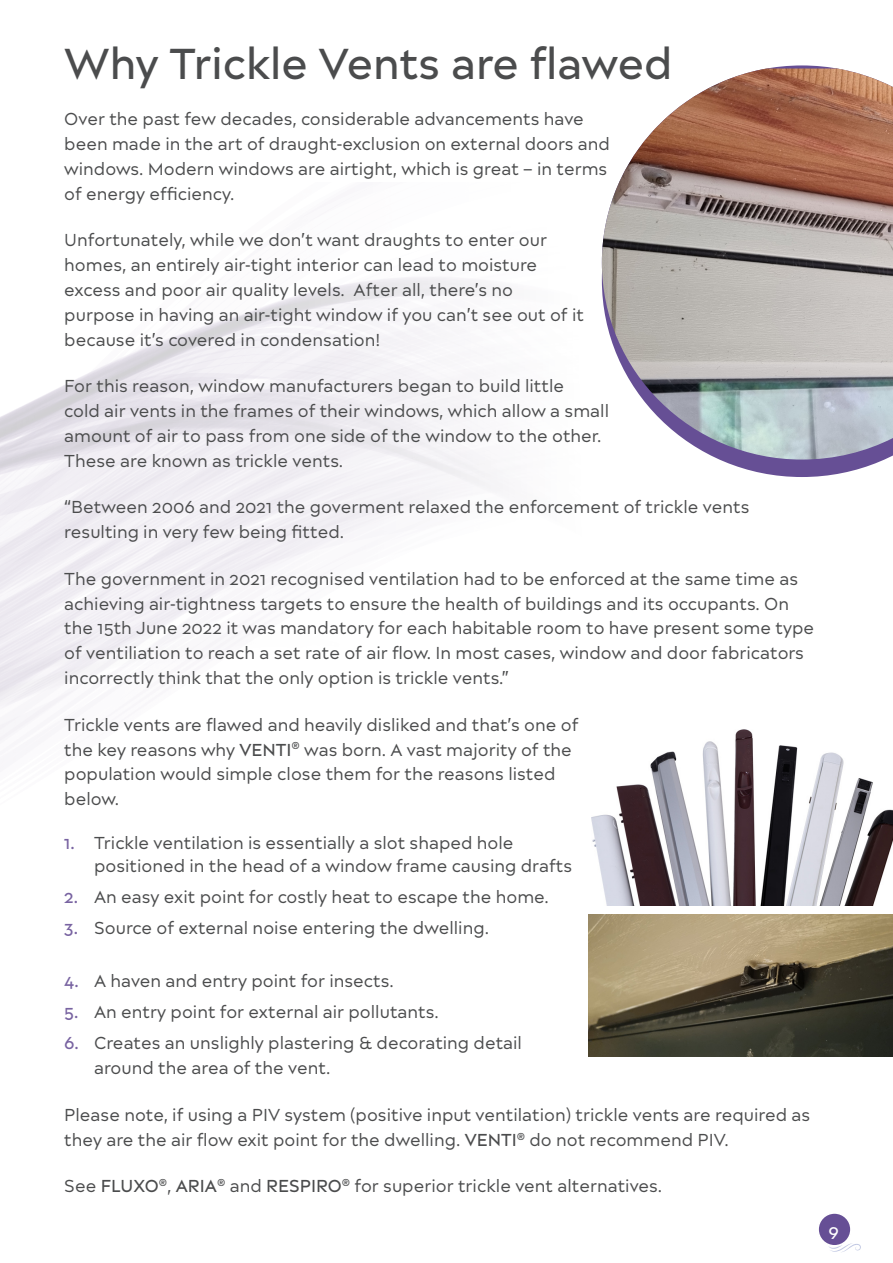
<style>
.page{position:relative;width:893px;height:1263px;background:#fff}
.page>*{position:absolute;margin:0;border:0;box-sizing:border-box;transform-origin:0 0}
.t1{font:500 46.5px "Matteo";color:#4b4c4d}
.body{font:18.6px/24.8px "Matteo";color:#4b4c4d}
.t2{font:500 18px "Matteo";color:#fff}
.s1{font-weight:500}
.s2{font-weight:500;color:#7863a1}
</style>
<div class="page">
<img style="left:0;top:257px;width:893px;height:800px">
<svg style="left:602px;top:460px;width:291px;height:17px"></svg>
<img style="left:602px;top:69px;width:291px;height:391px">
<img style="left:589px;top:914px;width:304px;height:143px">
<div style="left:818px;top:1213px;width:33px;height:33px;background:#664f95;border-radius:50%"></div>
<div style="left:817px;top:1212px;width:35px;height:34px;border:2px solid #fff;border-radius:50%"></div>
<svg style="left:828px;top:1243px;width:33px;height:9px"></svg>
<p class="t1" style="left:64px;top:36px;width:610px">Why Trickle Vents are flawed</p>
<p class="body" style="left:64px;top:107px;width:547px">Over the past few decades, considerable advancements have been made in the art of draught-exclusion on external doors and windows. Modern windows are airtight, which is great – in terms of energy efficiency.</p>
<p class="body" style="left:64px;top:228px;width:521px">Unfortunately, while we don’t want draughts to enter our homes, an entirely air-tight interior can lead to moisture excess and poor air quality levels. After all, there’s no purpose in having an air-tight window if you can’t see out of it because it’s covered in condensation!</p>
<p class="body" style="left:64px;top:373px;width:546px">For this reason, window manufacturers began to build little<br>cold air vents in the frames of their windows, which allow a small amount of air to pass from one side of the window to the other.<br>These are known as trickle vents.</p>
<p class="body" style="left:64px;top:495px;width:687px">“Between 2006 and 2021 the goverment relaxed the enforcement of trickle vents resulting in very few being fitted.</p>
<p class="body" style="left:64px;top:566px;width:751px">The government in 2021 recognised ventilation had to be enforced at the same time as achieving air-tightness targets to ensure the health of buildings and its occupants. On the 15th June 2022 it was mandatory for each habitable room to have present some type of ventiliation to reach a set rate of air flow. In most cases, window and door fabricators incorrectly think that the only option is trickle vents.”</p>
<p class="body" style="left:64px;top:712px;width:516px">Trickle vents are flawed and heavily disliked and that’s one of the key reasons why <span class="s1">VENTI</span><sup>®</sup> was born. A vast majority of the population would simple close them for the reasons listed below.</p>
<p class="body" style="left:94px;top:832px;width:480px;line-height:22.4px;text-indent:-30px"><span class="s2">1.</span> Trickle ventilation is essentially a slot shaped hole positioned in the head of a window frame causing drafts</p>
<p class="body" style="left:64px;top:884px;width:486px"><span class="s2">2.</span> An easy exit point for costly heat to escape the home.</p>
<p class="body" style="left:64px;top:915px;width:426px"><span class="s2">3.</span> Source of external noise entering the dwelling.</p>
<p class="body" style="left:64px;top:968px;width:331px"><span class="s2">4.</span> A haven and entry point for insects.</p>
<p class="body" style="left:64px;top:999px;width:376px"><span class="s2">5.</span> An entry point for external air pollutants.</p>
<p class="body" style="left:94px;top:1030px;width:429px;text-indent:-30px"><span class="s2">6.</span> Creates an unslighly plastering &amp; decorating detail around the area of the vent.</p>
<p class="body" style="left:64px;top:1102px;width:747px">Please note, if using a PIV system (positive input ventilation) trickle vents are required as they are the air flow exit point for the dwelling. <span class="s1">VENTI</span><sup>®</sup> do not recommend PIV.</p>
<p class="body" style="left:64px;top:1174px;width:599px">See <span class="s1">FLUXO</span><sup>®</sup>, <span class="s1">ARIA</span><sup>®</sup> and <span class="s1">RESPIRO</span><sup>®</sup> for superior trickle vent alternatives.</p>
<p class="t2" style="left:829px;top:1220px;width:12px">9</p>
</div>
